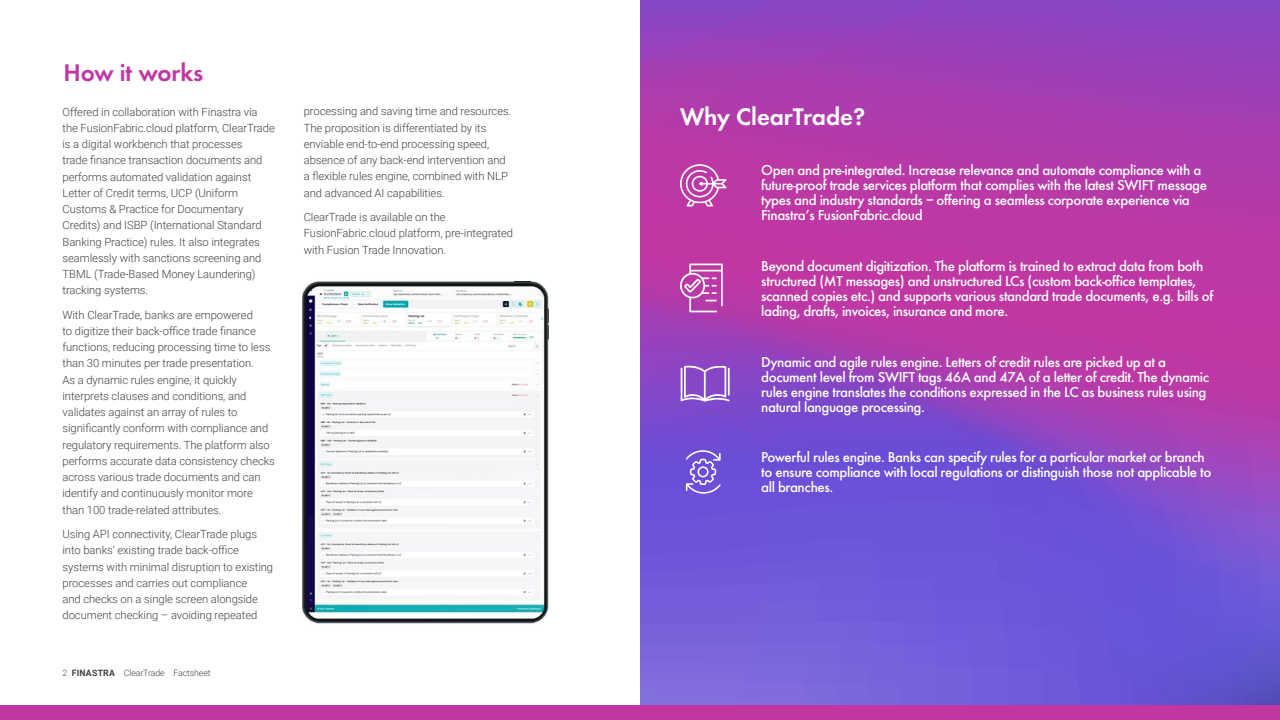
<style>
.page{position:relative;width:1280px;height:720px;background:#fff}
.page>*{position:absolute;margin:0;border:0;box-sizing:border-box;transform-origin:0 0}
.t1{font:600 25px "Futura EF";letter-spacing:-.005em;color:#fff}
.t2{font:600 25px "Futura EF";letter-spacing:-.005em;color:#c137a2}
.t3{font:500 15px/15px "Futura EF";letter-spacing:-.025em;color:#fff}
.t4{font:300 11.25px/16.2px "Roboto";letter-spacing:-.005em;color:#414141}
.t5{font:300 8.75px "Roboto";letter-spacing:-.01em;color:#414141}
.s1{font-weight:700}
</style>
<div class="page">
<div style="left:0;top:705px;width:1280px;height:15px;background:#c137a2"></div>
<svg style="left:640px;top:0;width:640px;height:705px;background:#9546be"></svg>
<svg style="left:680px;top:164px;width:47px;height:42px;background:#cd6bbb"></svg>
<svg style="left:681px;top:364px;width:49px;height:38px"></svg>
<svg style="left:680px;top:264px;width:43px;height:48px;background:#ca69bb"></svg>
<svg style="left:686px;top:450px;width:35px;height:44px;background:#8c77df"></svg>
<img style="left:302px;top:281px;width:247px;height:343px">
<h1 class="t2" style="left:64px;top:58px;width:141px">How it works</h1>
<p class="t4" style="left:62px;top:103px;width:214px">Offered in collaboration with Finastra via the FusionFabric.cloud platform, ClearTrade is a digital workbench that processes<br>trade finance transaction documents and performs automated validation against Letter of Credit terms, UCP (Uniform Customs &amp; Practice for Documentary Credits) and ISBP (International Standard Banking Practice) rules. It also integrates seamlessly with sanctions screening and TBML (Trade-Based Money Laundering) tracking systems.</p>
<p class="t4" style="left:62px;top:306px;width:214px">With ClearTrade, banks are empowered<br>to digitize their back-office trade finance functions, reducing processing time to less than 30 minutes per trade presentation.<br>As a dynamic rules engine, it quickly interprets clauses and conditions, and validates against an array of rules to significantly conform with compliance and regulatory requirements. The platform also performs accurate data consistency checks across various trade documents and can identify and continuously monitor more than 100 trade-related attributes.</p>
<p class="t4" style="left:62px;top:525px;width:212px">Using API connectivity, ClearTrade plugs into banks’ existing trade back-office systems with minimal disruption to existing processes and carries out compliance<br>and checks on a single screen alongside document checking – avoiding repeated</p>
<p class="t5" style="left:62px;top:667px;width:150px">2 <span class="s1">FINASTRA</span> ClearTrade Factsheet</p>
<p class="t4" style="left:304px;top:103px;width:209px">processing and saving time and resources.<br>The proposition is differentiated by its enviable end-to-end processing speed, absence of any back-end intervention and a flexible rules engine, combined with NLP and advanced AI capabilities.</p>
<p class="t4" style="left:304px;top:209px;width:211px">ClearTrade is available on the<br>FusionFabric.cloud platform, pre-integrated with Fusion Trade Innovation.</p>
<h1 class="t1" style="left:680px;top:102px;width:187px">Why ClearTrade?</h1>
<p class="t3" style="left:761px;top:163px;width:447px">Open and pre-integrated. Increase relevance and automate compliance with a future-proof trade services platform that complies with the latest SWIFT message types and industry standards – offering a seamless corporate experience via Finastra’s FusionFabric.cloud</p>
<p class="t3" style="left:761px;top:258px;width:454px">Beyond document digitization. The platform is trained to extract data from both structured (MT messages) and unstructured LCs (custom back-office templates, scanned copies etc.) and supports various standard trade documents, e.g. bills of lading, drafts, invoices, insurance and more.</p>
<p class="t3" style="left:761px;top:354px;width:449px">Dynamic and agile rules engine. Letters of credit rules are picked up at a document level from SWIFT tags 46A and 47A of a letter of credit. The dynamic rules engine translates the conditions expressed in the LC as business rules using natural language processing.</p>
<h2 class="t3" style="left:761px;top:450px;width:452px">Powerful rules engine. Banks can specify rules for a particular market or branch to ensure compliance with local regulations or distinguish those not applicable to all branches.</h2>
</div>
